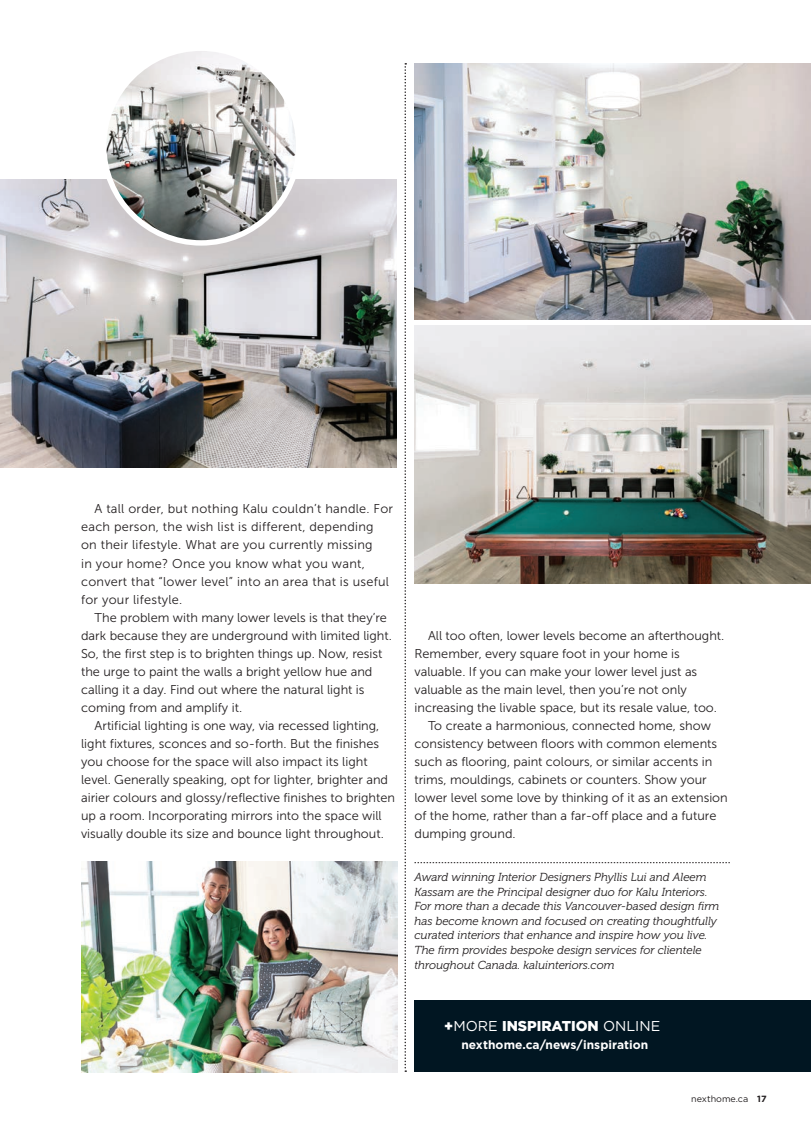
<style>
.page{position:relative;width:811px;height:1135px;background:#fff}
.page>*{position:absolute;margin:0;border:0;box-sizing:border-box;transform-origin:0 0}
.t1{font:900 14.25px "Gotham";color:#fff}
.t2{font:12.75px/18px "Museo Sans 300";color:#231f20}
.t3{font:12.75px/18px "Museo Sans 300";letter-spacing:.02em;color:#231f20}
.t4{font:700 12px "Gotham";letter-spacing:.005em;color:#fff}
.t5{font:italic 11.7px/14.5px "Museo 300";color:#231f20}
.t6{font:9px "Gotham";color:#231f20}
.s1{font-weight:400}
.s2{font-weight:700}
</style>
<div class="page">
<div style="left:414px;top:999px;width:396px;height:71px;background:#011622"></div>
<svg style="left:414px;top:862px;width:315px;height:1px"></svg>
<img style="left:81px;top:861px;width:316px;height:211px">
<img style="left:0;top:179px;width:396px;height:288px">
<img style="left:414px;top:326px;width:396px;height:257px">
<img style="left:414px;top:64px;width:396px;height:255px">
<img style="left:104px;top:51px;width:192px;height:192px">
<div style="left:101px;top:45px;width:200px;height:200px;border:5px solid #fff;border-radius:50%"></div>
<svg style="left:404px;top:63px;width:2px;height:1008px"></svg>
<p class="t3" style="left:81px;top:501px;width:313px;text-indent:14px">A tall order, but nothing Kalu couldn’t handle. For each person, the wish list is different, depending<br>on their lifestyle. What are you currently missing<br>in your home? Once you know what you want, convert that “lower level” into an area that is useful for your lifestyle.</p>
<p class="t2" style="left:81px;top:609px;width:312px;text-indent:14px">The problem with many lower levels is that they’re dark because they are underground with limited light.<br>So, the first step is to brighten things up. Now, resist the urge to paint the walls a bright yellow hue and calling it a day. Find out where the natural light is coming from and amplify it.</p>
<p class="t2" style="left:81px;top:717px;width:315px;text-indent:14px">Artificial lighting is one way, via recessed lighting, light fixtures, sconces and so-forth. But the finishes you choose for the space will also impact its light level. Generally speaking, opt for lighter, brighter and airier colours and glossy/reflective finishes to brighten up a room. Incorporating mirrors into the space will visually double its size and bounce light throughout.</p>
<p class="t2" style="left:428px;top:627px;width:298px">All too often, lower levels become an afterthought.</p>
<p class="t2" style="left:414px;top:645px;width:267px">Remember, every square foot in your home is</p>
<p class="t2" style="left:414px;top:663px;width:284px">valuable. If you can make your lower level just as</p>
<p class="t2" style="left:414px;top:681px;width:274px">valuable as the main level, then you’re not only</p>
<p class="t2" style="left:414px;top:699px;width:304px">increasing the livable space, but its resale value, too.</p>
<p class="t2" style="left:428px;top:717px;width:284px">To create a harmonious, connected home, show</p>
<p class="t2" style="left:414px;top:735px;width:304px">consistency between floors with common elements</p>
<p class="t2" style="left:414px;top:753px;width:299px">such as flooring, paint colours, or similar accents in</p>
<p class="t2" style="left:414px;top:771px;width:293px">trims, mouldings, cabinets or counters. Show your</p>
<p class="t2" style="left:414px;top:789px;width:314px">lower level some love by thinking of it as an extension</p>
<p class="t2" style="left:414px;top:807px;width:303px">of the home, rather than a far-off place and a future</p>
<p class="t2" style="left:414px;top:825px;width:103px">dumping ground.</p>
<p class="t5" style="left:414px;top:870px;width:306px">Award winning Interior Designers Phyllis Lui and Aleem Kassam are the Principal designer duo for Kalu Interiors.<br>For more than a decade this Vancouver-based design firm has become known and focused on creating thoughtfully curated interiors that enhance and inspire how you live.<br>The firm provides bespoke design services for clientele throughout Canada. kaluinteriors.com</p>
<p class="t1" style="left:444px;top:1017px;width:217px">+<span class="s1">MORE</span> INSPIRATION <span class="s1">ONLINE</span></p>
<p class="t4" style="left:461px;top:1040px;width:188px">nexthome.ca/news/inspiration</p>
<p class="t6" style="left:690px;top:1095px;width:77px">nexthome.ca <span class="s2">17</span></p>
</div>
